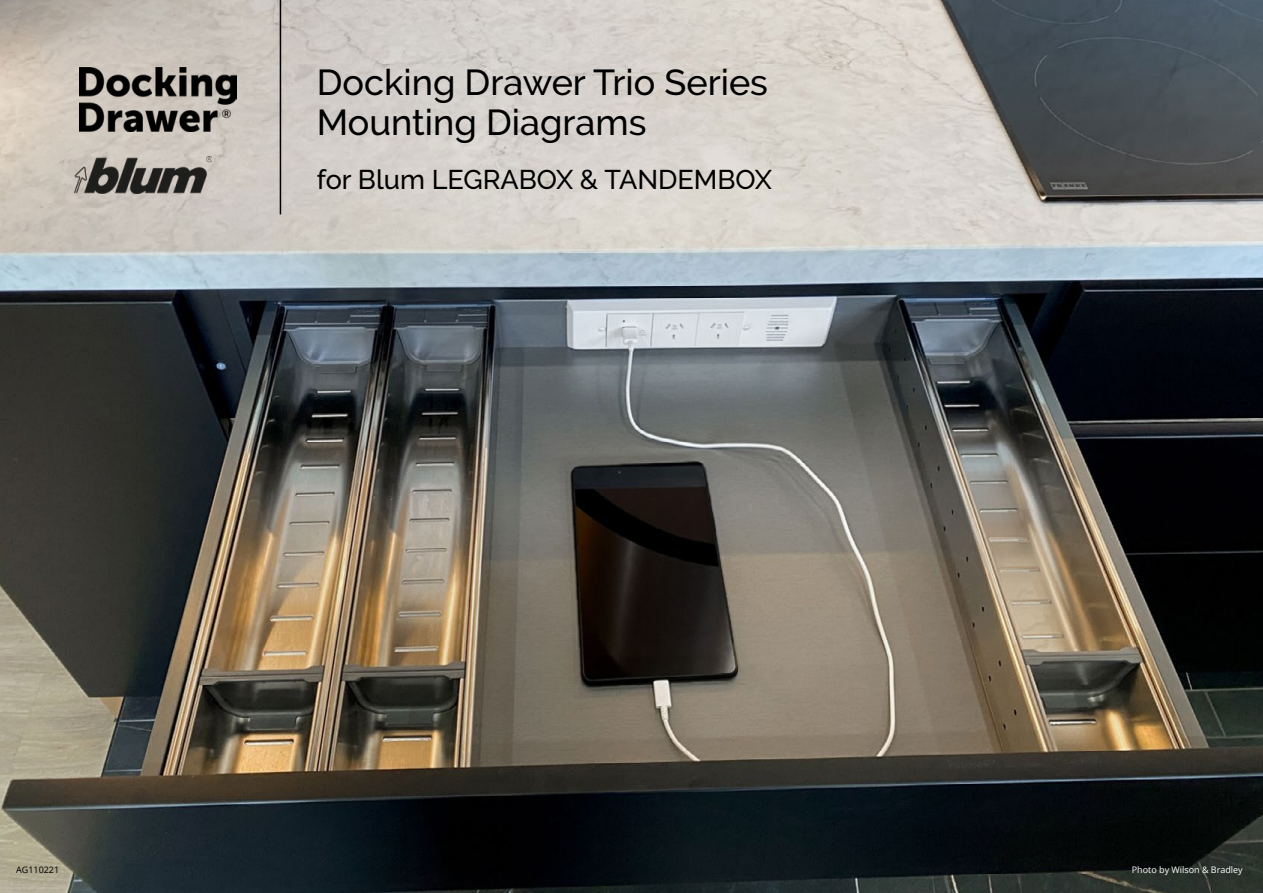
<style>
.page{position:relative;width:1263px;height:893px;background:#fff}
.page>*{position:absolute;margin:0;border:0;box-sizing:border-box;transform-origin:0 0}
.t1{font:500 36px/40.5px "Raleway";color:#000}
.t2{font:500 27px "Raleway";color:#000}
.t3{font:9px "Open Sans";color:#fff}
.t4{font:9px "Open Sans";color:#000}
</style>
<div class="page">
<img style="left:0;top:0;width:1263px;height:893px">
<img style="left:75px;top:156px;width:137px;height:37px">
<img style="left:79px;top:68px;width:158px;height:64px">
<hr style="left:280px;top:0;width:1px;height:214px;background:#000">
<p class="t1" style="left:317px;top:62px;width:453px">Docking Drawer Trio Series<br>Mounting Diagrams</p>
<p class="t2" style="left:317px;top:164px;width:457px">for Blum LEGRABOX &amp; TANDEMBOX</p>
<p class="t4" style="left:16px;top:863px;width:45px">AG110221</p>
<p class="t3" style="left:1132px;top:863px;width:113px">Photo by Wilson &amp; Bradley</p>
</div>
